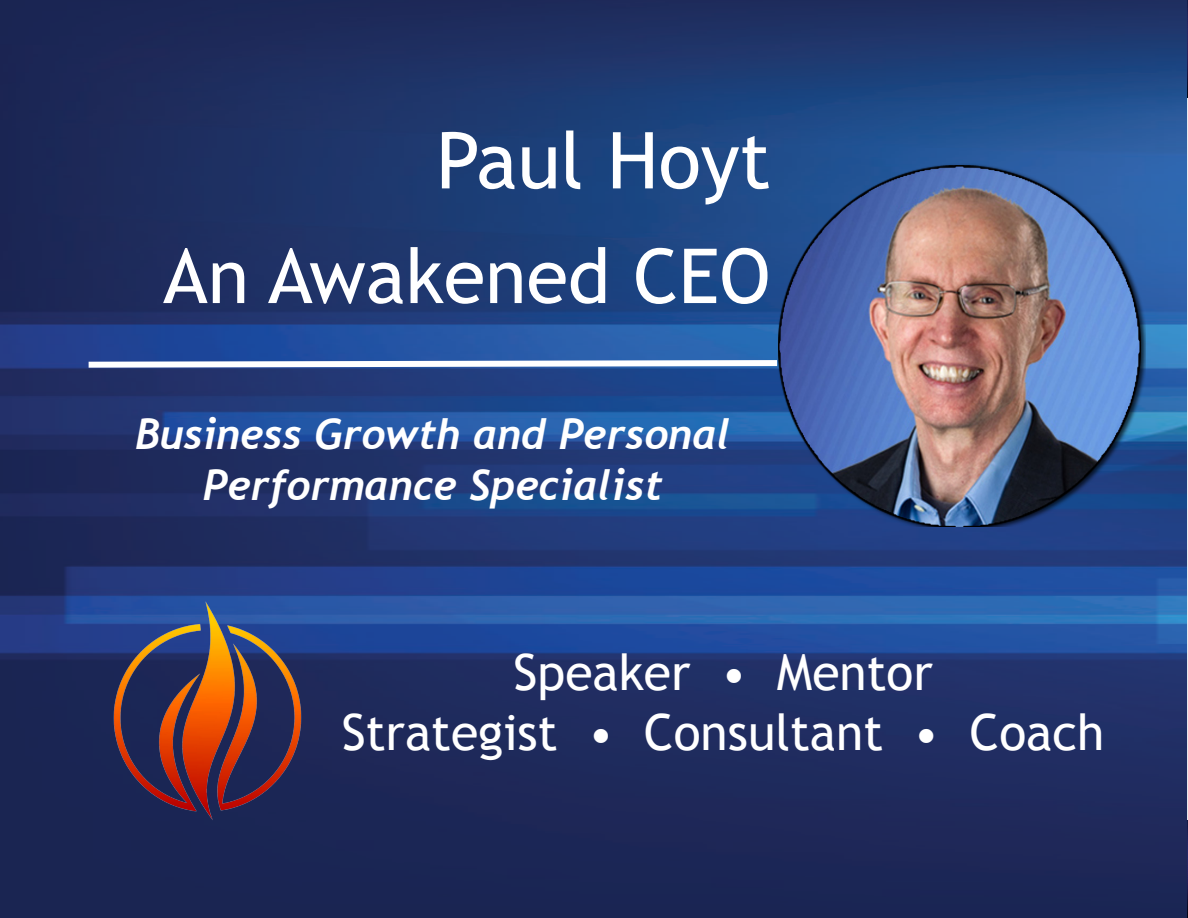
<style>
.page{position:relative;width:1188px;height:918px;background:#fff}
.page>*{position:absolute;margin:0;border:0;box-sizing:border-box;transform-origin:0 0}
.t1{font:78.6px "Trebuchet MS";color:#fff}
.t2{font:75.9px "Trebuchet MS";color:#fff}
.t3{font:49.95px "Trebuchet MS";color:#fff}
.t4{font:italic 700 42px/51px "Trebuchet";color:#fff;text-align:center}
</style>
<div class="page">
<img style="left:0;top:0;width:1186px;height:918px">
<svg style="left:83px;top:357px;width:690px;height:14px"></svg>
<img style="left:81px;top:584px;width:248px;height:248px">
<img style="left:773px;top:160px;width:373px;height:366px">
<p class="t1" style="left:436px;top:111px;width:336px">Paul Hoyt</p>
<p class="t2" style="left:163px;top:228px;width:609px">An Awakened CEO</p>
<p class="t4" style="left:135px;top:409px;width:597px">Business Growth and Personal<br>Performance Specialist</p>
<p class="t3" style="left:514px;top:641px;width:421px">Speaker • Mentor</p>
<p class="t3" style="left:342px;top:701px;width:764px">Strategist • Consultant • Coach</p>
</div>
